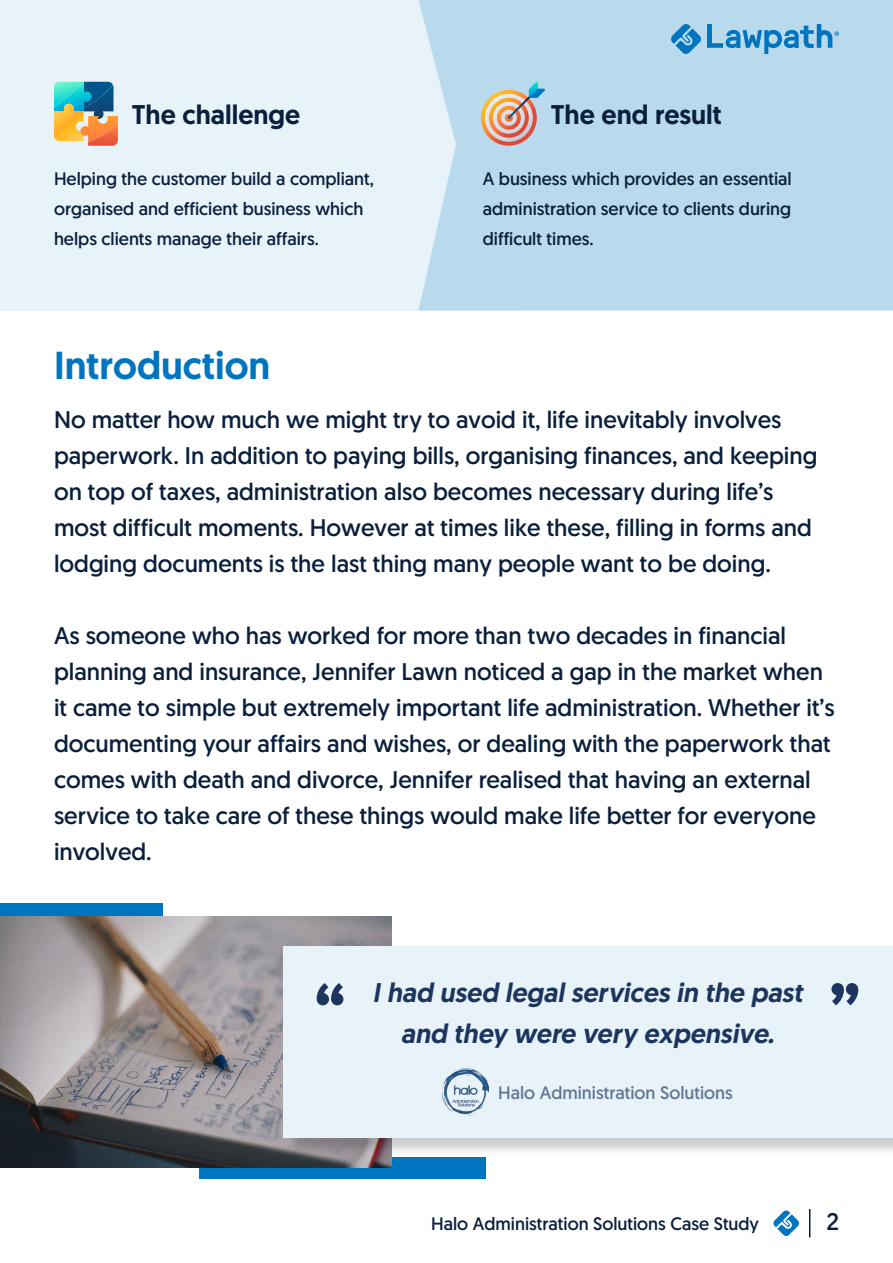
<style>
.page{position:relative;width:893px;height:1263px;background:#fff}
.page>*{position:absolute;margin:0;border:0;box-sizing:border-box;transform-origin:0 0}
.t1{font:500 72px "Geomanist";color:#1c355e}
.t2{font:500 39px "Geomanist";color:#0075bf}
.t3{font:italic 500 27px/40.5px "Geomanist";color:#1c355e;text-align:center}
.t4{font:500 27px "Geomanist";color:#091f3c}
.t5{font:24px/36px "Geomanist";color:#091f3c}
.t6{font:18px/30px "Geomanist";color:#091f3c;text-align:justify}
.t7{font:18px "Geomanist";color:#647790}
</style>
<div class="page">
<div style="left:0;top:0;width:524px;height:310px;background:#e7f2f9"></div>
<div style="left:418px;top:0;width:475px;height:311px;background:#b9d9ed"></div>
<svg style="left:707px;top:24px;width:132px;height:30px;background:#79b6dd"></svg>
<svg style="left:671px;top:24px;width:30px;height:30px"></svg>
<svg style="left:809px;top:1209px;width:1px;height:28px"></svg>
<svg style="left:773px;top:1210px;width:26px;height:26px"></svg>
<svg style="left:481px;top:90px;width:56px;height:56px"></svg>
<svg style="left:485px;top:94px;width:48px;height:48px"></svg>
<svg style="left:489px;top:98px;width:40px;height:40px"></svg>
<svg style="left:493px;top:102px;width:32px;height:32px"></svg>
<svg style="left:497px;top:106px;width:24px;height:24px"></svg>
<svg style="left:501px;top:110px;width:16px;height:16px"></svg>
<svg style="left:505px;top:82px;width:40px;height:40px;background:#b8b3b0"></svg>
<svg style="left:54px;top:82px;width:64px;height:64px;background:#97a484"></svg>
<div style="left:0;top:903px;width:162px;height:26px;background:#0075bf"></div>
<div style="left:200px;top:1157px;width:286px;height:22px;background:#0075bf"></div>
<img style="left:0;top:917px;width:392px;height:250px">
<div style="left:286px;top:949px;width:607px;height:207px;background:#000;opacity:.2"></div>
<div style="left:284px;top:946px;width:609px;height:191px;background:#e7f2f9"></div>
<img style="left:442px;top:1069px;width:47px;height:47px">
<p class="t4" style="left:132px;top:97px;width:170px">The challenge</p>
<p class="t6" style="left:54px;top:163px;width:321px;text-align:left">Helping the customer build a compliant, organised and efficient business which helps clients manage their affairs.</p>
<h2 class="t2" style="left:54px;top:339px;width:218px">Introduction</h2>
<p class="t4" style="left:551px;top:96px;width:173px">The end result</p>
<p class="t6" style="left:483px;top:163px;width:310px">A business which provides an essential administration service to clients during difficult times.</p>
<p class="t5" style="left:54px;top:401px;width:765px">No matter how much we might try to avoid it, life inevitably involves paperwork. In addition to paying bills, organising finances, and keeping on top of taxes, administration also becomes necessary during life’s most difficult moments. However at times like these, filling in forms and lodging documents is the last thing many people want to be doing.</p>
<p class="t5" style="left:54px;top:617px;width:782px">As someone who has worked for more than two decades in financial planning and insurance, Jennifer Lawn noticed a gap in the market when it came to simple but extremely important life administration. Whether it’s documenting your affairs and wishes, or dealing with the paperwork that comes with death and divorce, Jennifer realised that having an external service to take care of these things would make life better for everyone involved.</p>
<p class="t3" style="left:373px;top:972px;width:431px">I had used legal services in the past and they were very expensive.</p>
<p class="t7" style="left:498px;top:1081px;width:236px">Halo Administration Solutions</p>
<h1 class="t1" style="left:315px;top:963px;width:32px">“</h1>
<h1 class="t1" style="left:830px;top:963px;width:32px">”</h1>
<p class="t6" style="left:431px;top:1208px;width:329px">Halo Administration Solutions Case Study</p>
<p class="t5" style="left:826px;top:1203px;width:14px">2</p>
</div>
